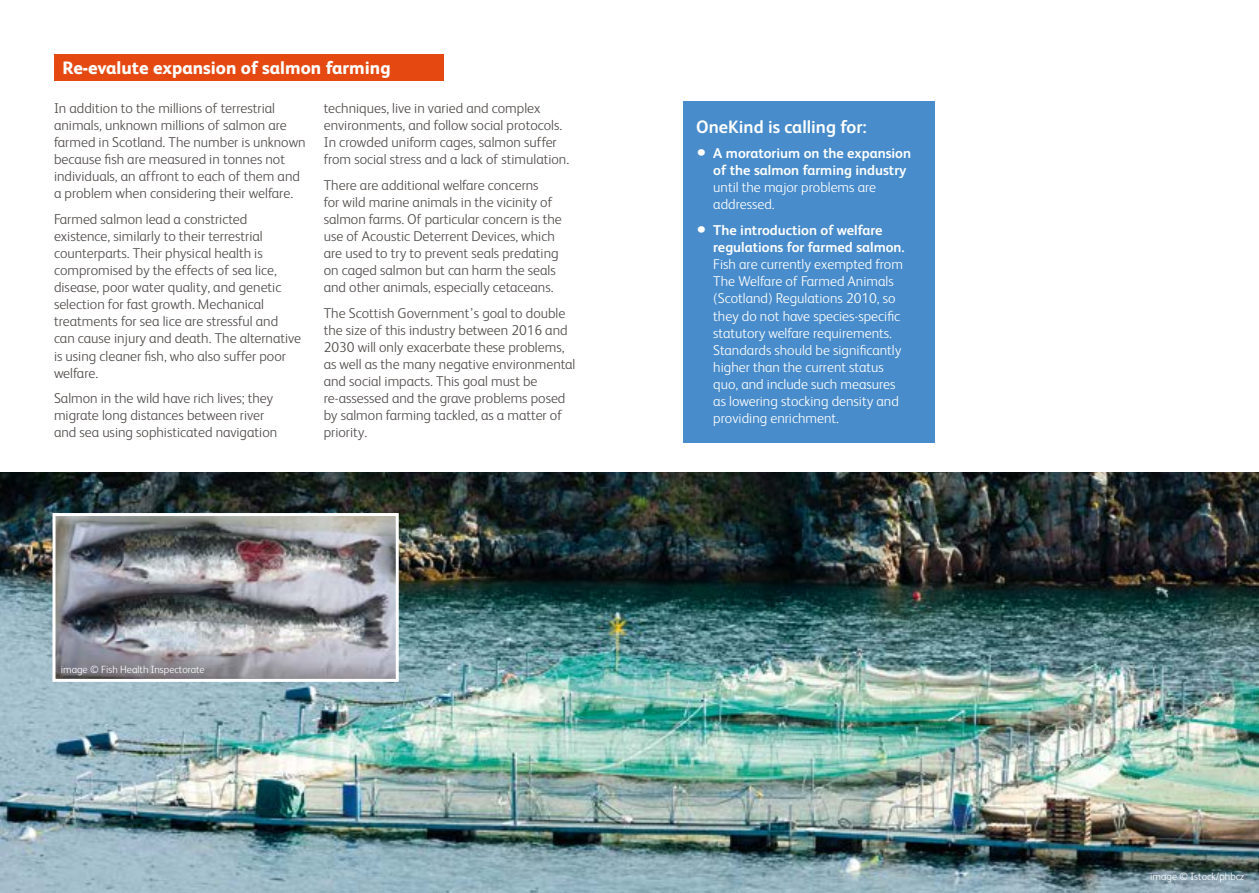
<style>
.page{position:relative;width:1259px;height:893px;background:#fff}
.page>*{position:absolute;margin:0;border:0;box-sizing:border-box;transform-origin:0 0}
.t1{font:800 18px "FS Albert";color:#fff}
.t2{font:700 18px "FS Albert";color:#fff}
.t3{font:300 14.25px/17.1px "FS Albert";color:#504c4a}
.t4{font:300 14.25px/17.1px "FS Albert";color:#fff}
.t5{font:700 14.25px/17.1px "FS Albert";color:#fff}
.t6{font:300 10.5px "FS Albert";color:#fff}
.s1{font-weight:300;font-size:21px}
</style>
<div class="page">
<div style="left:54px;top:54px;width:389px;height:27px;background:#e54810"></div>
<img style="left:0;top:472px;width:1259px;height:421px">
<div style="left:683px;top:102px;width:252px;height:341px;background:#488ccb"></div>
<img style="left:56px;top:517px;width:339px;height:161px">
<div style="left:52px;top:513px;width:347px;height:169px;border:3px solid #fff"></div>
<p class="t1" style="left:63px;top:55px;width:330px">Re-evalute expansion of salmon farming</p>
<p class="t3" style="left:324px;top:99px;width:247px">techniques, live in varied and complex environments, and follow social protocols.<br>In crowded uniform cages, salmon suffer from social stress and a lack of stimulation.</p>
<p class="t3" style="left:324px;top:175px;width:239px">There are additional welfare concerns<br>for wild marine animals in the vicinity of salmon farms. Of particular concern is the use of Acoustic Deterrent Devices, which are used to try to prevent seals predating on caged salmon but can harm the seals and other animals, especially cetaceans.</p>
<p class="t3" style="left:324px;top:304px;width:253px">The Scottish Government’s goal to double the size of this industry between 2016 and 2030 will only exacerbate these problems, as well as the many negative environmental and social impacts. This goal must be re-assessed and the grave problems posed by salmon farming tackled, as a matter of priority.</p>
<p class="t3" style="left:54px;top:99px;width:253px">In addition to the millions of terrestrial animals, unknown millions of salmon are farmed in Scotland. The number is unknown because fish are measured in tonnes not individuals, an affront to each of them and a problem when considering their welfare.</p>
<p class="t3" style="left:54px;top:210px;width:249px">Farmed salmon lead a constricted existence, similarly to their terrestrial counterparts. Their physical health is compromised by the effects of sea lice, disease, poor water quality, and genetic selection for fast growth. Mechanical treatments for sea lice are stressful and can cause injury and death. The alternative is using cleaner fish, who also suffer poor welfare.</p>
<p class="t3" style="left:54px;top:389px;width:225px">Salmon in the wild have rich lives; they migrate long distances between river and sea using sophisticated navigation</p>
<p class="t6" style="left:61px;top:662px;width:145px">image © Fish Health Inspectorate</p>
<p class="t2" style="left:696px;top:114px;width:172px">OneKind is calling for:</p>
<p class="t5" style="left:713px;top:144px;width:199px;text-indent:-17px"><span class="s1">•</span> A moratorium on the expansion of the salmon farming industry</p>
<p class="t4" style="left:713px;top:178px;width:164px">until the major problems are addressed.</p>
<p class="t5" style="left:713px;top:221px;width:193px;text-indent:-17px"><span class="s1">•</span> The introduction of welfare regulations for farmed salmon.</p>
<p class="t4" style="left:713px;top:255px;width:191px">Fish are currently exempted from<br>The Welfare of Farmed Animals (Scotland) Regulations 2010, so they do not have species-specific statutory welfare requirements.<br>Standards should be significantly higher than the current status quo, and include such measures as lowering stocking density and providing enrichment.</p>
<p class="t6" style="left:1150px;top:869px;width:95px">image © Istock/phbcz</p>
</div>
